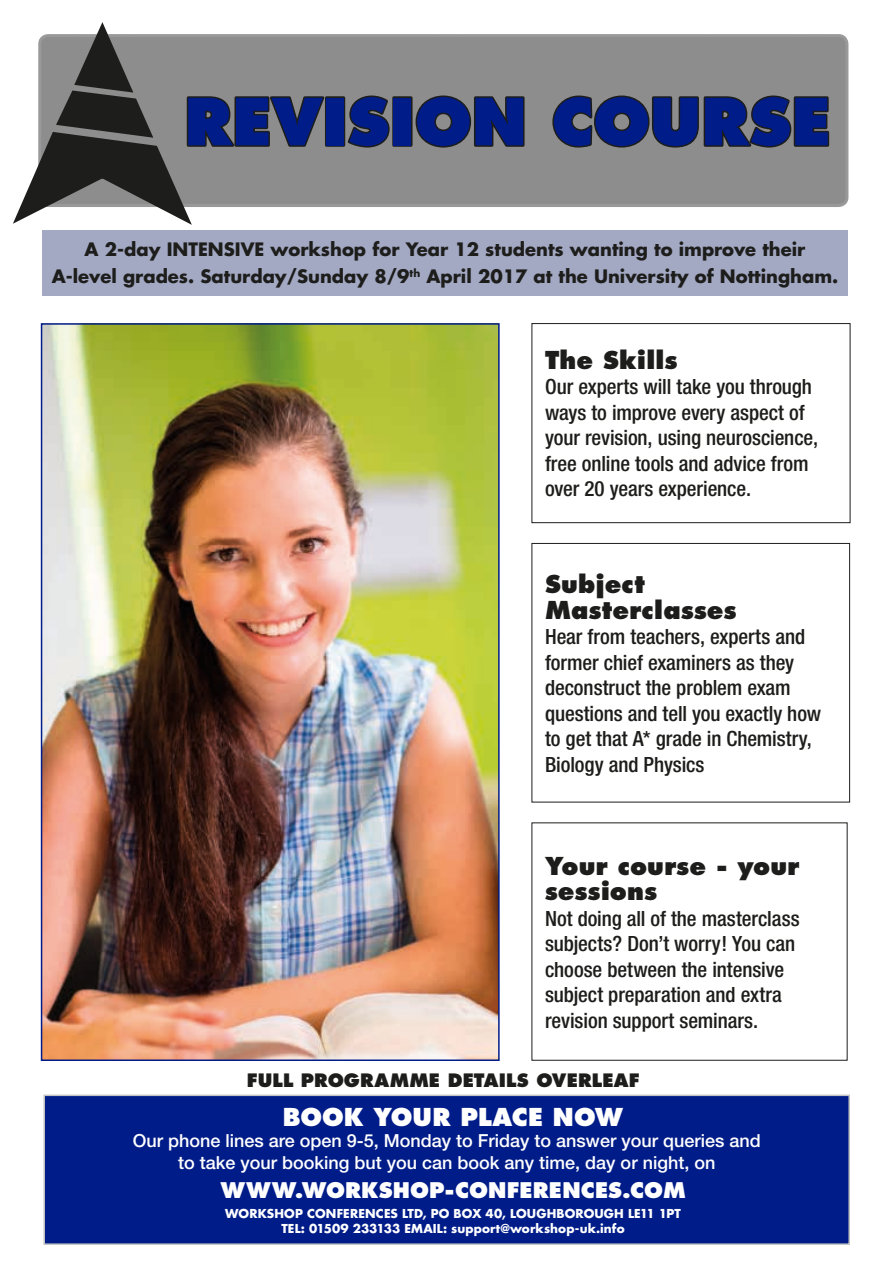
<style>
.page{position:relative;width:893px;height:1263px;background:#fff}
.page>*{position:absolute;margin:0;border:0;box-sizing:border-box;transform-origin:0 0}
.t1{font:800 63px "Futura";color:#001c88}
.t2{font:800 24px/25.5px "Futura";letter-spacing:.005em;color:#1d1d1b}
.t3{font:800 24px "Futura";color:#fff}
.t4{font:500 condensed 21px/25.5px "Helvetica Neue";letter-spacing:-.005em;color:#1d1d1b}
.t5{font:800 21px "Futura";letter-spacing:.01em;color:#fff}
.t6{font:700 18px/27px "Futura";color:#1d1d1b;text-align:center}
.t7{font:500 18px/21.6px "Helvetica Neue";color:#fff;text-align:center}
.t8{font:800 18px "Futura";letter-spacing:.005em;color:#1d1d1b}
.t9{font:700 12px/15px "Futura";letter-spacing:.01em;color:#fff;text-align:center}
</style>
<div class="page">
<div style="left:38px;top:34px;width:810px;height:173px;border:3px solid #1d1d1b;border-radius:9px"></div>
<div style="left:43px;top:230px;width:804px;height:66px;background:#a3a8c3"></div>
<img style="left:44px;top:326px;width:453px;height:732px">
<div style="left:41px;top:323px;width:459px;height:738px;border:2px solid #001c88"></div>
<svg style="left:13px;top:22px;width:314px;height:209px"></svg>
<div style="left:325px;top:96px;width:20px;height:51px;border:3px solid #1d1d1b"></div>
<svg style="left:345px;top:94px;width:46px;height:55px;background:#70706f"></svg>
<div style="left:392px;top:96px;width:21px;height:51px;border:3px solid #1d1d1b"></div>
<svg style="left:414px;top:94px;width:112px;height:55px;background:#737271"></svg>
<svg style="left:551px;top:94px;width:280px;height:55px;background:#717070"></svg>
<div style="left:44px;top:1095px;width:805px;height:149px;background:#001c88"></div>
<div style="left:43px;top:1094px;width:807px;height:151px;border:2px solid #c4c3c4"></div>
<div style="left:531px;top:323px;width:319px;height:200px;border:1px solid #1d1d1b"></div>
<div style="left:531px;top:543px;width:319px;height:259px;border:1px solid #1d1d1b"></div>
<h1 class="t1" style="left:184px;top:83px;width:648px">REVISION COURSE</h1>
<p class="t6" style="left:52px;top:236px;width:788px">A 2-day INTENSIVE workshop for Year 12 students wanting to improve their<br>A-level grades. Saturday/Sunday 8/9<sup>th</sup> April 2017 at the University of Nottingham.</p>
<p class="t2" style="left:545px;top:347px;width:134px">The Skills</p>
<p class="t4" style="left:545px;top:374px;width:274px">Our experts will take you through ways to improve every aspect of your revision, using neuroscience, free online tools and advice from over 20 years experience.</p>
<p class="t2" style="left:545px;top:571px;width:193px">Subject<br>Masterclasses</p>
<p class="t4" style="left:545px;top:623px;width:278px">Hear from teachers, experts and former chief examiners as they deconstruct the problem exam questions and tell you exactly how to get that A* grade in Chemistry,<br>Biology and Physics</p>
<p class="t2" style="left:545px;top:853px;width:256px">Your course - your sessions</p>
<p class="t4" style="left:545px;top:905px;width:256px">Not doing all of the masterclass subjects? Don’t worry! You can choose between the intensive subject preparation and extra revision support seminars.</p>
<p class="t8" style="left:247px;top:1069px;width:394px">FULL PROGRAMME DETAILS OVERLEAF</p>
<p class="t3" style="left:283px;top:1102px;width:342px">BOOK YOUR PLACE NOW</p>
<p class="t7" style="left:133px;top:1130px;width:629px">Our phone lines are open 9-5, Monday to Friday to answer your queries and to take your booking but you can book any time, day or night, on</p>
<p class="t5" style="left:220px;top:1178px;width:467px">WWW.WORKSHOP-CONFERENCES.COM</p>
<p class="t9" style="left:225px;top:1205px;width:457px">WORKSHOP CONFERENCES LTD, PO BOX 40, LOUGHBOROUGH LE11 1PT<br>TEL: 01509 233133 EMAIL: support@workshop-uk.info</p>
</div>
